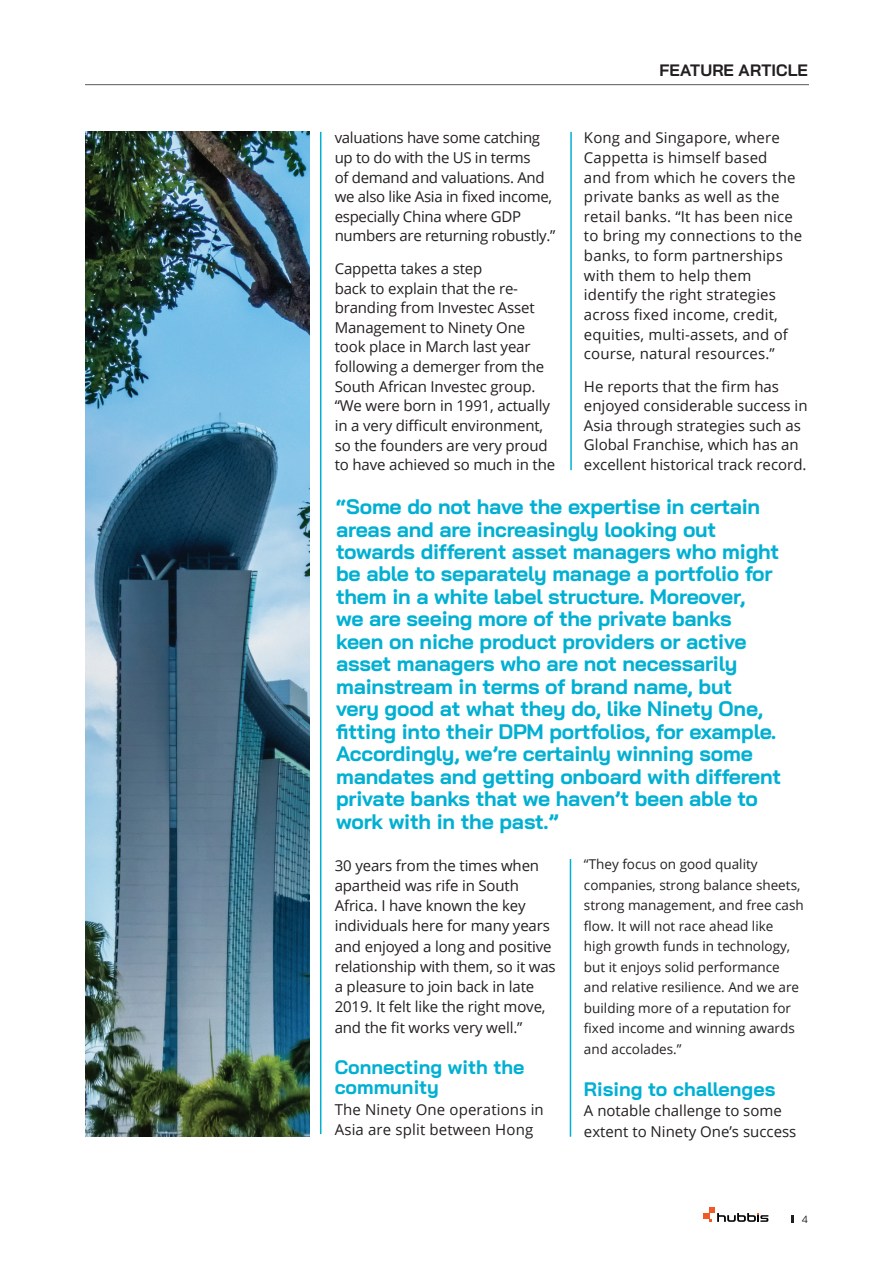
<style>
.page{position:relative;width:893px;height:1263px;background:#fff}
.page>*{position:absolute;margin:0;border:0;box-sizing:border-box;transform-origin:0 0}
.t1{font:700 21px/22.5px "Bai Jamjuree";letter-spacing:-.01em;color:#00b0d3}
.t2{font:700 19.5px/20.2px "Bai Jamjuree";color:#00b0d3}
.t3{font:700 16.5px "Bai Jamjuree";letter-spacing:.005em;color:#231f20}
.t4{font:15px/19.6px "Open Sans";letter-spacing:-.01em;color:#231f20}
.t5{font:15px/19.6px "Open Sans";letter-spacing:.01em;color:#231f20}
.t6{font:13.5px/20.4px "Open Sans";color:#231f20}
.t7{font:10.5px "Bai Jamjuree";color:#231f20}
</style>
<div class="page">
<svg style="left:703px;top:1207px;width:65px;height:15px"></svg>
<svg style="left:791px;top:1215px;width:3px;height:8px"></svg>
<hr style="left:320px;top:132px;width:1px;height:1002px;background:#00b0d3">
<hr style="left:570px;top:132px;width:2px;height:338px;background:#00b0d3">
<hr style="left:570px;top:859px;width:1px;height:278px;background:#00b0d3">
<img style="left:85px;top:132px;width:224px;height:1005px">
<hr style="left:85px;top:84px;width:724px;height:1px;background:#57585a">
<p class="t4" style="left:335px;top:128px;width:222px">valuations have some catching up to do with the US in terms<br>of demand and valuations. And we also like Asia in fixed income, especially China where GDP numbers are returning robustly.”</p>
<p class="t4" style="left:335px;top:258px;width:222px">Cappetta takes a step<br>back to explain that the re&shy;branding from Investec Asset<br>Management to Ninety One took place in March last year following a demerger from the<br>South African Investec group. “We were born in 1991, actually in a very difficult environment, so the founders are very proud to have achieved so much in the</p>
<p class="t3" style="left:659px;top:61px;width:150px">FEATURE ARTICLE</p>
<p class="t5" style="left:584px;top:128px;width:220px">Kong and Singapore, where<br>Cappetta is himself based<br>and from which he covers the private banks as well as the retail banks. “It has been nice to bring my connections to the banks, to form partnerships with them to help them identify the right strategies across fixed income, credit, equities, multi-assets, and of course, natural resources.”</p>
<p class="t4" style="left:584px;top:376px;width:225px">He reports that the firm has enjoyed considerable success in<br>Asia through strategies such as<br>Global Franchise, which has an excellent historical track record.</p>
<p class="t1" style="left:336px;top:495px;width:447px">“Some do not have the expertise in certain areas and are increasingly looking out towards different asset managers who might be able to separately manage a portfolio for them in a white label structure. Moreover,<br>we are seeing more of the private banks keen on niche product providers or active asset managers who are not necessarily mainstream in terms of brand name, but<br>very good at what they do, like Ninety One, fitting into their DPM portfolios, for example.<br>Accordingly, we’re certainly winning some mandates and getting onboard with different private banks that we haven’t been able to work with in the past.”</p>
<p class="t4" style="left:335px;top:855px;width:223px;line-height:20.2px">30 years from the times when apartheid was rife in South<br>Africa. I have known the key individuals here for many years and enjoyed a long and positive relationship with them, so it was a pleasure to join back in late<br>2019. It felt like the right move, and the fit works very well.”</p>
<h2 class="t2" style="left:335px;top:1057px;width:191px">Connecting with the community</h2>
<p class="t5" style="left:335px;top:1099px;width:211px;line-height:20.2px">The Ninety One operations in<br>Asia are split between Hong</p>
<p class="t6" style="left:584px;top:854px;width:221px">“They focus on good quality companies, strong balance sheets, strong management, and free cash flow. It will not race ahead like high growth funds in technology, but it enjoys solid performance and relative resilience. And we are building more of a reputation for fixed income and winning awards and accolades.”</p>
<h2 class="t2" style="left:584px;top:1079px;width:193px">Rising to challenges</h2>
<p class="t4" style="left:584px;top:1100px;width:214px;line-height:20.4px">A notable challenge to some extent to Ninety One’s success</p>
<p class="t7" style="left:802px;top:1210px;width:8px">4</p>
</div>
